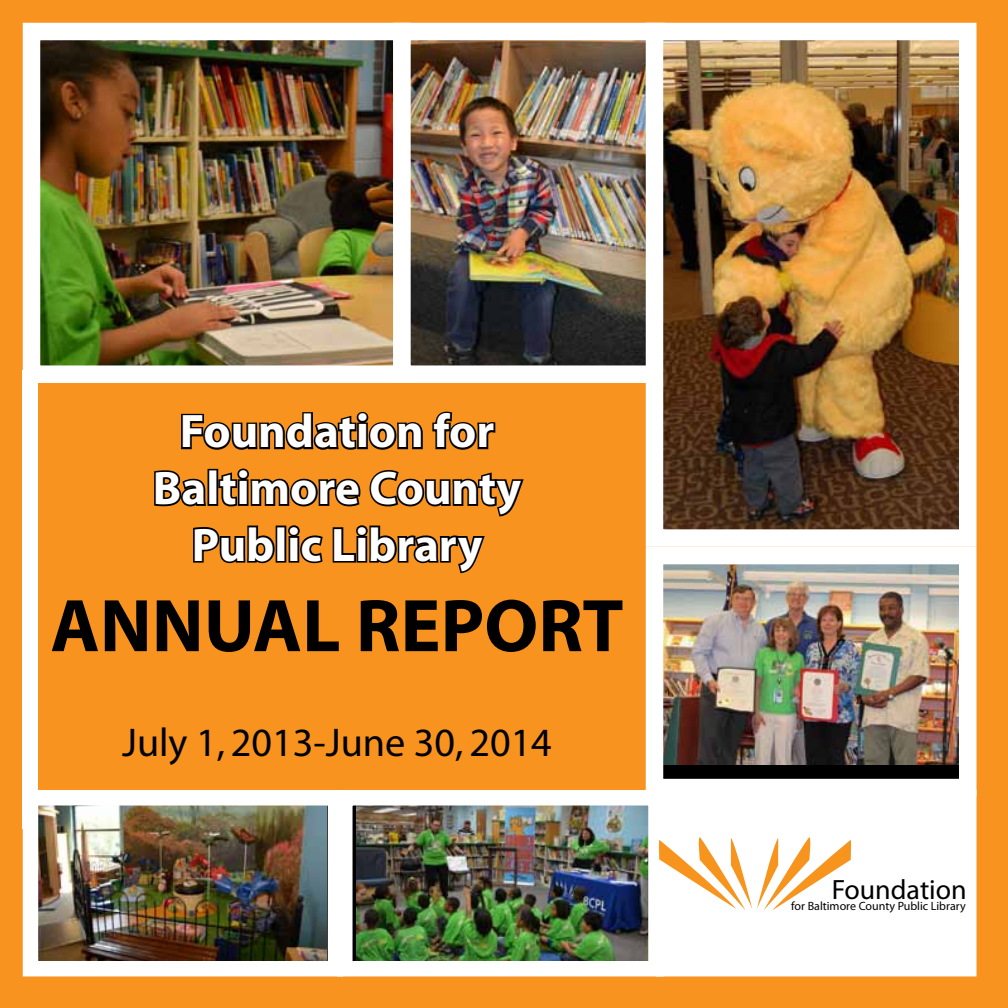
<style>
.page{position:relative;width:1008px;height:1008px;background:#f7931e}
.page>*{position:absolute;margin:0;border:0;box-sizing:border-box;transform-origin:0 0}
.t1{font:700 75.25px "Myriad";color:#000}
.t2{font:700 47.25px/56.7px "Myriad";color:#fff;text-align:center}
.t3{font:40.25px "Myriad";color:#000}
.t4{font:28px "Myriad Pro";color:#000}
.t5{font:12.08px "Myriad Pro";color:#000}
</style>
<div class="page">
<img style="left:42px;top:42px;width:350px;height:322px">
<div style="left:23px;top:23px;width:388px;height:360px;border:18px solid #fff"></div>
<img style="left:412px;top:42px;width:234px;height:322px">
<div style="left:393px;top:23px;width:272px;height:360px;border:18px solid #fff"></div>
<img style="left:665px;top:42px;width:292px;height:486px">
<div style="left:646px;top:23px;width:330px;height:524px;border:18px solid #fff"></div>
<div style="left:654px;top:556px;width:314px;height:232px;background:#000"></div>
<img style="left:665px;top:566px;width:292px;height:198px">
<div style="left:646px;top:547px;width:330px;height:249px;border:18px solid #fff"></div>
<div style="left:656px;top:790px;width:320px;height:186px;background:#fff"></div>
<img style="left:356px;top:806px;width:292px;height:154px">
<div style="left:337px;top:790px;width:327px;height:186px;border:15px solid #fff"></div>
<img style="left:39px;top:806px;width:288px;height:154px">
<div style="left:23px;top:790px;width:320px;height:186px;border:15px solid #fff"></div>
<svg style="left:181px;top:411px;width:242px;height:39px"></svg>
<svg style="left:432px;top:411px;width:64px;height:39px"></svg>
<svg style="left:154px;top:469px;width:54px;height:38px"></svg>
<div style="left:208px;top:469px;width:10px;height:37px;border:4px solid #000"></div>
<svg style="left:217px;top:468px;width:144px;height:39px"></svg>
<svg style="left:369px;top:470px;width:155px;height:47px"></svg>
<svg style="left:193px;top:525px;width:83px;height:39px"></svg>
<div style="left:276px;top:526px;width:10px;height:37px;border:4px solid #000"></div>
<svg style="left:286px;top:525px;width:37px;height:39px"></svg>
<svg style="left:332px;top:525px;width:153px;height:49px"></svg>
<div style="left:23px;top:370px;width:15px;height:459px;background:#fff"></div>
<svg style="left:659px;top:837px;width:192px;height:73px"></svg>
<p class="t2" style="left:153px;top:405px;width:370px">Foundation for<br>Baltimore County<br>Public Library</p>
<h1 class="t1" style="left:50px;top:587px;width:575px">Annual Report</h1>
<p class="t3" style="left:122px;top:723px;width:431px">July 1, 2013-June 30, 2014</p>
<p class="t4" style="left:832px;top:872px;width:137px">Foundation</p>
<p class="t5" style="left:791px;top:899px;width:176px">for Baltimore County Public Library</p>
</div>
